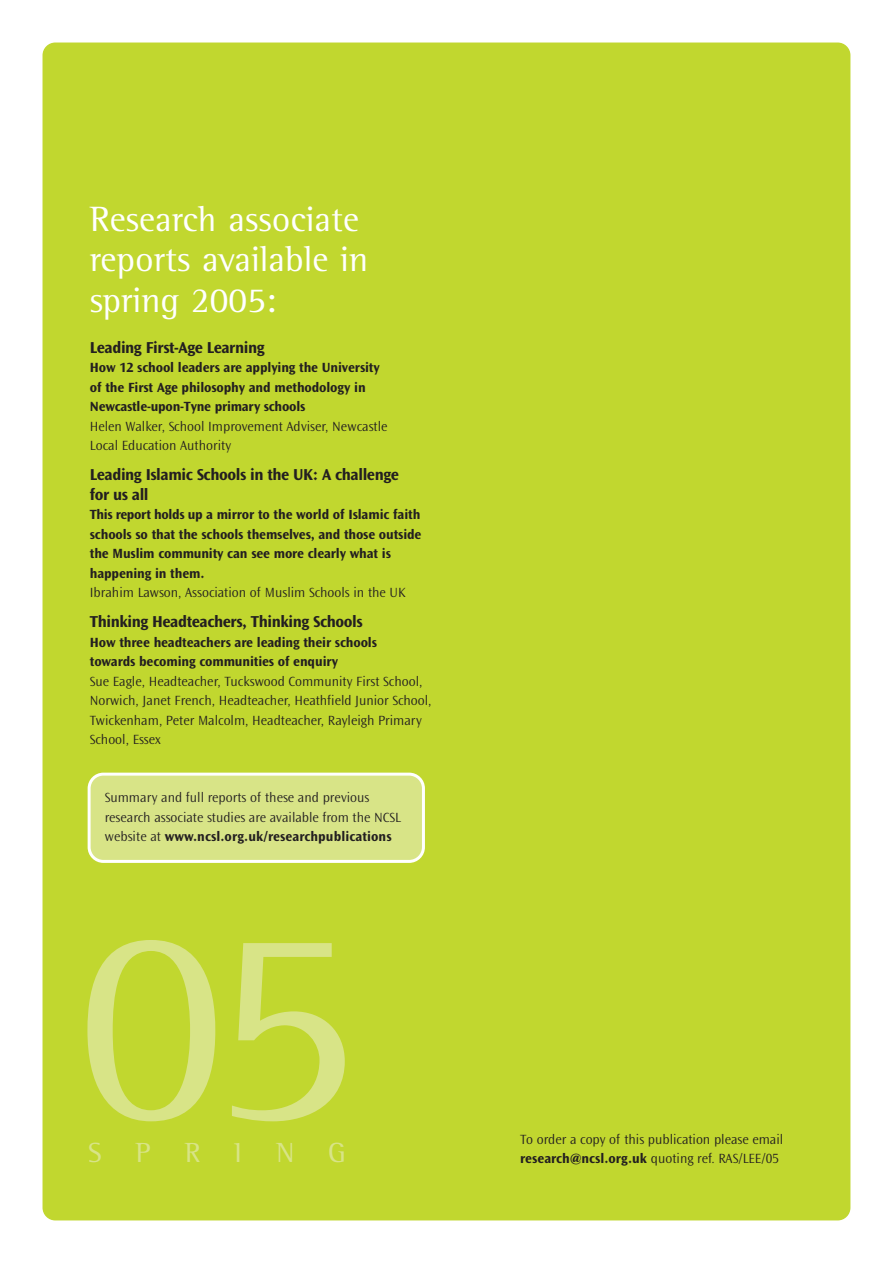
<style>
.page{position:relative;width:893px;height:1263px;background:#fff}
.page>*{position:absolute;margin:0;border:0;box-sizing:border-box;transform-origin:0 0}
.t1{font:283.5px "Rotis Semi Serif";color:#d8e487}
.t2{font:36px/40.5px "Rotis Semi Serif";color:#fff}
.t3{font:28.35px "Rotis Semi Serif";letter-spacing:1.195em;color:#d8e487}
.t4{font:700 16.5px/19.5px "Ocean Sans";letter-spacing:-.025em;color:#231f20}
.t5{font:300 13.8px/19.5px "Ocean Sans";color:#231f20}
.t6{font:700 13.8px/19.5px "Ocean Sans";letter-spacing:-.01em;color:#231f20}
.s1{font-weight:700}
</style>
<div class="page">
<div style="left:43px;top:43px;width:807px;height:1177px;background:#c1d72f;border-radius:13px"></div>
<svg style="left:88px;top:773px;width:337px;height:90px;background:#dae58f"></svg>
<h2 class="t2" style="left:90px;top:202px;width:280px">Research associate reports available in spring 2005:</h2>
<p class="t4" style="left:90px;top:338px;width:176px">Leading First-Age Learning</p>
<p class="t6" style="left:90px;top:359px;width:291px">How 12 school leaders are applying the University of the First Age philosophy and methodology in<br>Newcastle-upon-Tyne primary schools</p>
<p class="t5" style="left:90px;top:417px;width:299px">Helen Walker, School Improvement Adviser, Newcastle<br>Local Education Authority</p>
<p class="t4" style="left:90px;top:466px;width:311px">Leading Islamic Schools in the UK: A challenge for us all</p>
<p class="t6" style="left:90px;top:506px;width:333px">This report holds up a mirror to the world of Islamic faith schools so that the schools themselves, and those outside the Muslim community can see more clearly what is happening in them.</p>
<p class="t5" style="left:90px;top:584px;width:317px">Ibrahim Lawson, Association of Muslim Schools in the UK</p>
<p class="t4" style="left:90px;top:613px;width:274px">Thinking Headteachers, Thinking Schools</p>
<p class="t6" style="left:90px;top:633px;width:289px">How three headteachers are leading their schools towards becoming communities of enquiry</p>
<p class="t5" style="left:90px;top:672px;width:343px">Sue Eagle, Headteacher, Tuckswood Community First School, Norwich, Janet French, Headteacher, Heathfield Junior School, Twickenham, Peter Malcolm, Headteacher, Rayleigh Primary School, Essex</p>
<p class="t5" style="left:105px;top:789px;width:298px">Summary and full reports of these and previous research associate studies are available from the NCSL website at <span class="s1">www.ncsl.org.uk/researchpublications</span></p>
<h1 class="t1" style="left:78px;top:927px;width:281px">05</h1>
<h3 class="t3" style="left:88px;top:1143px;width:259px">SPRING</h3>
<p class="t5" style="left:520px;top:1130px;width:265px">To order a copy of this publication please email <span class="s1">research@ncsl.org.uk</span> quoting ref. RAS/LEE/05</p>
</div>
